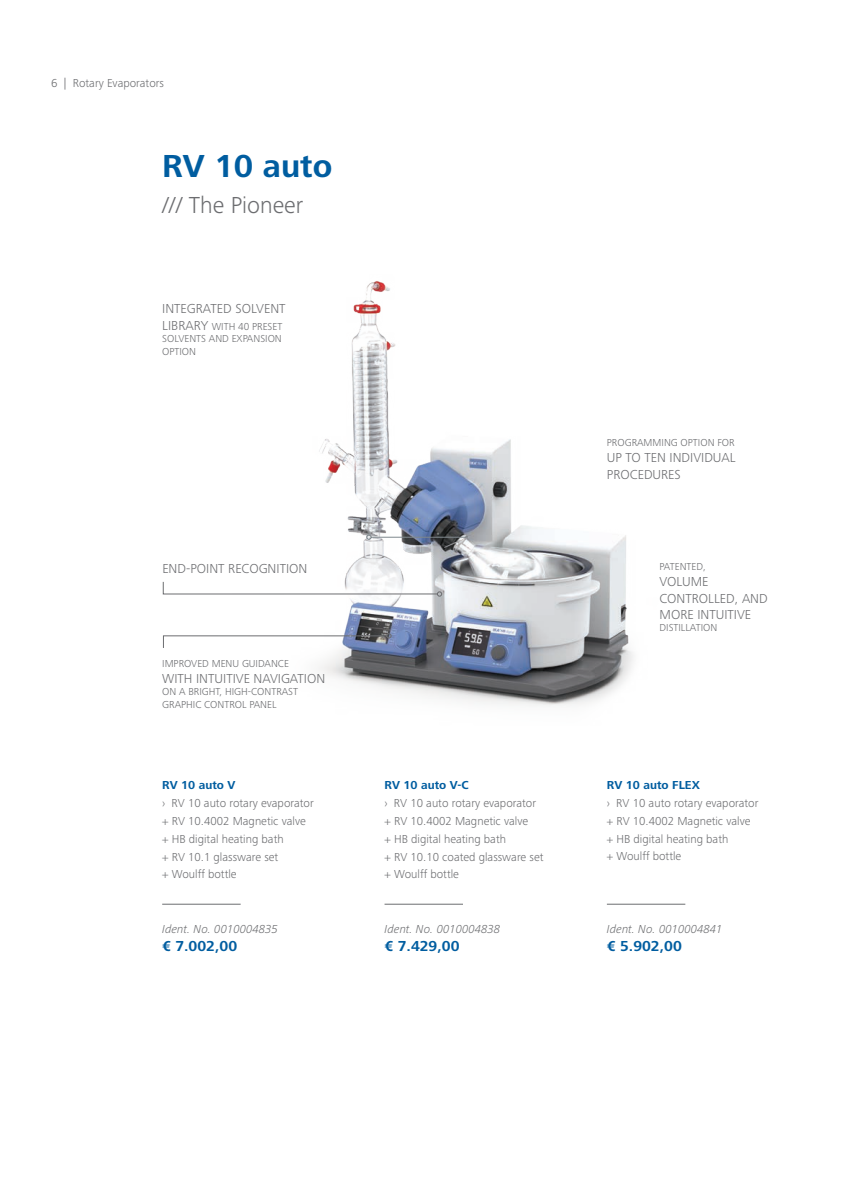
<style>
.page{position:relative;width:859px;height:1191px;background:#fff}
.page>*{position:absolute;margin:0;border:0;box-sizing:border-box;transform-origin:0 0}
.t1{font:700 33px "Frutiger Next IKA";color:#005da0}
.t2{font:300 24px "Frutiger Next IKA";color:#6c6d70}
.Fließtext{font:700 15px "Frutiger Next IKA";color:#005da0}
.Fließtext-2{font:300 13.5px/16.2px "Frutiger Next IKA";color:#6c6d70}
.Fließtext-3{font:300 12px "Frutiger Next IKA";color:#6c6d70}
.Fließtext-4{font:italic 300 12px "Frutiger Next IKA";color:#6c6d70}
.Fließtext-5{font:700 12px "Frutiger Next IKA";color:#005da0}
.Fließtext-6{font:300 10.5px "Frutiger Next IKA";color:#6c6d70}
.s1{font-size:13.5px}
</style>
<div class="page">
<img style="left:162px;top:281px;width:472px;height:425px">
<hr style="left:162px;top:903px;width:79px;height:1px;background:#6c6d70">
<hr style="left:384px;top:903px;width:79px;height:1px;background:#6c6d70">
<hr style="left:607px;top:903px;width:78px;height:1px;background:#6c6d70">
<svg style="left:367px;top:535px;width:4px;height:4px"></svg>
<hr style="left:371px;top:537px;width:97px;height:1px;background:#7f888d">
<svg style="left:163px;top:581px;width:279px;height:15px"></svg>
<svg style="left:163px;top:633px;width:228px;height:15px"></svg>
<p class="Fließtext-3" style="left:51px;top:76px;width:115px">6 | Rotary Evaporators</p>
<p class="t1" style="left:162px;top:147px;width:172px">RV 10 auto</p>
<p class="t2" style="left:162px;top:191px;width:143px">/// The Pioneer</p>
<p class="Fließtext-2" style="left:162px;top:301px;width:125px">INTEGRATED SOLVENT</p>
<p class="Fließtext-6" style="left:162px;top:320px;width:122px"><span class="s1">LIBRARY</span> WITH 40 PRESET</p>
<p class="Fließtext-6" style="left:162px;top:333px;width:121px">SOLVENTS AND EXPANSION</p>
<p class="Fließtext-6" style="left:162px;top:345px;width:35px">OPTION</p>
<p class="Fließtext-2" style="left:162px;top:560px;width:147px">END-POINT RECOGNITION</p>
<p class="Fließtext-6" style="left:162px;top:657px;width:128px">IMPROVED MENU GUIDANCE</p>
<p class="Fließtext-2" style="left:162px;top:670px;width:165px">WITH INTUITIVE NAVIGATION</p>
<p class="Fließtext-6" style="left:162px;top:686px;width:137px">ON A BRIGHT, HIGH-CONTRAST</p>
<p class="Fließtext-6" style="left:162px;top:698px;width:116px">GRAPHIC CONTROL PANEL</p>
<p class="Fließtext-5" style="left:162px;top:778px;width:75px">RV 10 auto V</p>
<p class="Fließtext-3" style="left:162px;top:796px;width:153px">› RV 10 auto rotary evaporator</p>
<p class="Fließtext-3" style="left:162px;top:814px;width:145px">+ RV 10.4002 Magnetic valve</p>
<p class="Fließtext-3" style="left:162px;top:832px;width:123px">+ HB digital heating bath</p>
<p class="Fließtext-3" style="left:162px;top:850px;width:118px">+ RV 10.1 glassware set</p>
<p class="Fließtext-3" style="left:162px;top:867px;width:76px">+ Woulff bottle</p>
<p class="Fließtext-4" style="left:162px;top:922px;width:117px">Ident. No. 0010004835</p>
<p class="Fließtext" style="left:162px;top:937px;width:76px">€ 7.002,00</p>
<p class="Fließtext-5" style="left:384px;top:778px;width:86px">RV 10 auto V-C</p>
<p class="Fließtext-3" style="left:384px;top:796px;width:153px">› RV 10 auto rotary evaporator</p>
<p class="Fließtext-3" style="left:384px;top:814px;width:145px">+ RV 10.4002 Magnetic valve</p>
<p class="Fließtext-3" style="left:384px;top:832px;width:123px">+ HB digital heating bath</p>
<p class="Fließtext-3" style="left:384px;top:850px;width:161px">+ RV 10.10 coated glassware set</p>
<p class="Fließtext-3" style="left:384px;top:867px;width:76px">+ Woulff bottle</p>
<p class="Fließtext-4" style="left:384px;top:922px;width:117px">Ident. No. 0010004838</p>
<p class="Fließtext" style="left:384px;top:937px;width:76px">€ 7.429,00</p>
<p class="Fließtext-6" style="left:607px;top:437px;width:129px">PROGRAMMING OPTION FOR</p>
<p class="Fließtext-2" style="left:607px;top:450px;width:130px">UP TO TEN INDIVIDUAL<br>PROCEDURES</p>
<p class="Fließtext-6" style="left:659px;top:560px;width:48px">PATENTED,</p>
<p class="Fließtext-2" style="left:659px;top:574px;width:51px">VOLUME</p>
<p class="Fließtext-2" style="left:659px;top:590px;width:110px">CONTROLLED, AND</p>
<p class="Fließtext-2" style="left:659px;top:606px;width:93px">MORE INTUITIVE</p>
<p class="Fließtext-6" style="left:659px;top:622px;width:59px">DISTILLATION</p>
<p class="Fließtext-5" style="left:607px;top:778px;width:94px">RV 10 auto FLEX</p>
<p class="Fließtext-3" style="left:607px;top:796px;width:153px">› RV 10 auto rotary evaporator</p>
<p class="Fließtext-3" style="left:607px;top:814px;width:145px">+ RV 10.4002 Magnetic valve</p>
<p class="Fließtext-3" style="left:607px;top:832px;width:123px">+ HB digital heating bath</p>
<p class="Fließtext-3" style="left:607px;top:849px;width:76px">+ Woulff bottle</p>
<p class="Fließtext-4" style="left:607px;top:922px;width:117px">Ident. No. 0010004841</p>
<p class="Fließtext" style="left:607px;top:937px;width:76px">€ 5.902,00</p>
</div>
